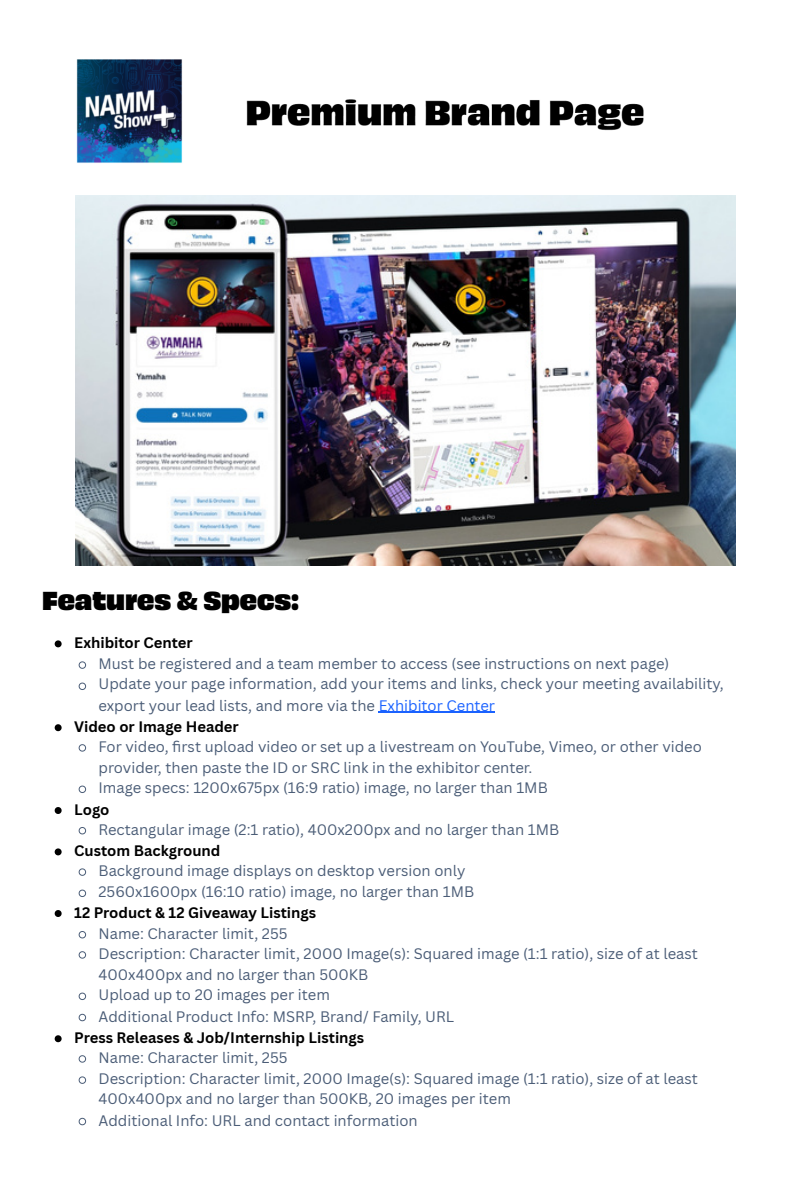
<style>
.page{position:relative;width:810px;height:1181px;background:#fff}
.page>*{position:absolute;margin:0;border:0;box-sizing:border-box;transform-origin:0 0}
.t1{font:24.3px "Obviously Blck";color:#000}
.t2{font:14.85px/21.1px "Canva Sans";color:#4b5d77}
.t3{font:700 14.85px "Canva Sans";color:#000}
.s1{color:#1a62ff}
</style>
<div class="page">
<img style="left:76px;top:59px;width:568px;height:104px">
<img style="left:75px;top:195px;width:660px;height:370px">
<svg style="left:55px;top:640px;width:7px;height:7px"></svg>
<svg style="left:78px;top:661px;width:8px;height:8px"></svg>
<svg style="left:78px;top:682px;width:8px;height:8px"></svg>
<hr style="left:379px;top:711px;width:116px;height:1px;background:#1a62ff">
<svg style="left:55px;top:724px;width:7px;height:7px"></svg>
<svg style="left:78px;top:744px;width:8px;height:7px"></svg>
<svg style="left:78px;top:785px;width:8px;height:8px"></svg>
<svg style="left:55px;top:807px;width:7px;height:7px"></svg>
<svg style="left:78px;top:827px;width:8px;height:7px"></svg>
<svg style="left:55px;top:848px;width:7px;height:7px"></svg>
<svg style="left:78px;top:868px;width:8px;height:8px"></svg>
<svg style="left:78px;top:889px;width:8px;height:8px"></svg>
<svg style="left:55px;top:910px;width:7px;height:7px"></svg>
<svg style="left:78px;top:931px;width:8px;height:7px"></svg>
<svg style="left:78px;top:951px;width:8px;height:7px"></svg>
<svg style="left:78px;top:992px;width:8px;height:8px"></svg>
<svg style="left:78px;top:1013px;width:8px;height:8px"></svg>
<svg style="left:55px;top:1035px;width:7px;height:7px"></svg>
<svg style="left:78px;top:1055px;width:8px;height:7px"></svg>
<svg style="left:78px;top:1076px;width:8px;height:8px"></svg>
<svg style="left:78px;top:1117px;width:8px;height:8px"></svg>
<h2 class="t1" style="left:42px;top:578px;width:258px">Features &amp; Specs:</h2>
<p class="t3" style="left:74px;top:632px;width:120px">Exhibitor Center</p>
<p class="t2" style="left:99px;top:652px;width:572px">Must be registered and a team member to access (see instructions on next page)</p>
<p class="t2" style="left:99px;top:673px;width:627px">Update your page information, add your items and links, check your meeting availability, export your lead lists, and more via the <span class="s1">Exhibitor Center</span></p>
<p class="t3" style="left:74px;top:716px;width:166px">Video or Image Header</p>
<p class="t2" style="left:99px;top:735px;width:605px">For video, fi rst upload video or set up a livestream on YouTube, Vimeo, or other video provider, then paste the ID or SRC link in the exhibitor center.</p>
<p class="t2" style="left:99px;top:777px;width:451px">Image specs: 1200x675px (16:9 ratio) image, no larger than 1MB</p>
<p class="t3" style="left:74px;top:798px;width:37px">Logo</p>
<p class="t2" style="left:99px;top:818px;width:462px">Rectangular image (2:1 ratio), 400x200px and no larger than 1MB</p>
<p class="t3" style="left:74px;top:840px;width:148px">Custom Background</p>
<p class="t2" style="left:99px;top:859px;width:368px">Background image displays on desktop version only</p>
<p class="t2" style="left:99px;top:881px;width:377px">2560x1600px (16:10 ratio) image, no larger than 1MB</p>
<p class="t3" style="left:74px;top:901px;width:243px">12 Product &amp; 12 Giveaway Listings</p>
<p class="t2" style="left:99px;top:922px;width:190px">Name: Character limit, 255</p>
<p class="t2" style="left:99px;top:942px;width:601px">Description: Character limit, 2000 Image(s): Squared image (1:1 ratio), size of at least<br>400x400px and no larger than 500KB</p>
<p class="t2" style="left:99px;top:984px;width:233px">Upload up to 20 images per item</p>
<p class="t2" style="left:99px;top:1005px;width:357px">Additional Product Info: MSRP, Brand/ Family, URL</p>
<p class="t3" style="left:74px;top:1026px;width:291px">Press Releases &amp; Job/Internship Listings</p>
<p class="t2" style="left:99px;top:1046px;width:190px">Name: Character limit, 255</p>
<p class="t2" style="left:99px;top:1068px;width:601px;line-height:20.2px">Description: Character limit, 2000 Image(s): Squared image (1:1 ratio), size of at least<br>400x400px and no larger than 500KB, 20 images per item</p>
<p class="t2" style="left:99px;top:1109px;width:321px">Additional Info: URL and contact information</p>
</div>
